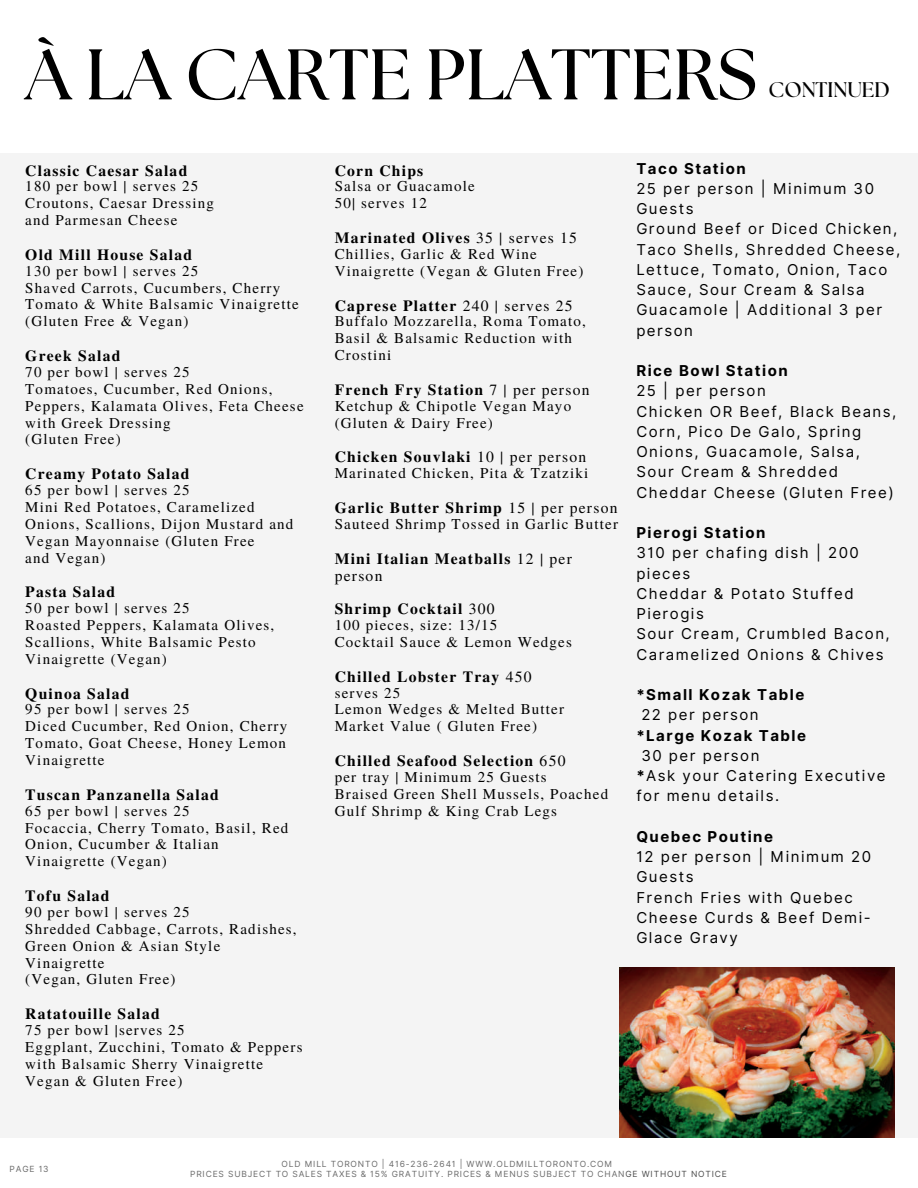
<style>
.page{position:relative;width:918px;height:1188px;background:#fff}
.page>*{position:absolute;margin:0;border:0;box-sizing:border-box;transform-origin:0 0}
.t1{font:700 71.4px "The Seasons";color:#000}
.t2{font:700 21.15px "The Seasons";color:#000}
.t3{font:700 15.6px/16.8px "Te X Gyre Termes";letter-spacing:.08em;color:#000}
.t4{font:15px/16.8px "Te X Gyre Termes";letter-spacing:.08em;color:#000}
.t5{font:15px/20.2px "Inter";letter-spacing:.1em;color:#000}
.t6{font:700 15px "Inter";letter-spacing:.1em;color:#000}
.t7{font:8.4px "Inter";letter-spacing:.1em;color:#6a6a6a}
.s1{font-weight:400}
.s2{font-weight:700}
.s3{color:#4c4c4c}
</style>
<div class="page">
<div style="left:0;top:153px;width:918px;height:985px;background:#f4f4f4"></div>
<img style="left:620px;top:968px;width:274px;height:169px">
<h1 class="t1" style="left:25px;top:42px;width:733px">À LA CARTE PLATTERS</h1>
<h2 class="t2" style="left:768px;top:81px;width:123px">CONTINUED</h2>
<p class="t3" style="left:25px;top:161px;width:164px">Classic Caesar Salad</p>
<p class="t4" style="left:25px;top:177px;width:190px">180 per bowl | serves 25<br>Croutons, Caesar Dressing and Parmesan Cheese</p>
<p class="t3" style="left:25px;top:246px;width:168px">Old Mill House Salad</p>
<p class="t4" style="left:25px;top:262px;width:275px">130 per bowl | serves 25<br>Shaved Carrots, Cucumbers, Cherry<br>Tomato &amp; White Balsamic Vinaigrette (Gluten Free &amp; Vegan)</p>
<p class="t3" style="left:25px;top:347px;width:97px">Greek Salad</p>
<p class="t4" style="left:25px;top:363px;width:280px">70 per bowl | serves 25<br>Tomatoes, Cucumber, Red Onions,<br>Peppers, Kalamata Olives, Feta Cheese with Greek Dressing<br>(Gluten Free)</p>
<p class="t3" style="left:25px;top:465px;width:166px">Creamy Potato Salad</p>
<p class="t4" style="left:25px;top:481px;width:270px">65 per bowl | serves 25<br>Mini Red Potatoes, Caramelized<br>Onions, Scallions, Dijon Mustard and<br>Vegan Mayonnaise (Gluten Free<br>and Vegan)</p>
<p class="t3" style="left:25px;top:583px;width:91px">Pasta Salad</p>
<p class="t4" style="left:25px;top:599px;width:251px">50 per bowl | serves 25<br>Roasted Peppers, Kalamata Olives,<br>Scallions, White Balsamic Pesto<br>Vinaigrette (Vegan)</p>
<p class="t3" style="left:25px;top:684px;width:106px">Quinoa Salad</p>
<p class="t4" style="left:25px;top:700px;width:263px">95 per bowl | serves 25<br>Diced Cucumber, Red Onion, Cherry<br>Tomato, Goat Cheese, Honey Lemon<br>Vinaigrette</p>
<p class="t3" style="left:25px;top:786px;width:195px">Tuscan Panzanella Salad</p>
<p class="t4" style="left:25px;top:802px;width:265px">65 per bowl | serves 25<br>Focaccia, Cherry Tomato, Basil, Red<br>Onion, Cucumber &amp; Italian<br>Vinaigrette (Vegan)</p>
<p class="t3" style="left:25px;top:887px;width:86px">Tofu Salad</p>
<p class="t4" style="left:25px;top:903px;width:273px">90 per bowl | serves 25<br>Shredded Cabbage, Carrots, Radishes,<br>Green Onion &amp; Asian Style<br>Vinaigrette<br>(Vegan, Gluten Free)</p>
<p class="t3" style="left:25px;top:1005px;width:136px">Ratatouille Salad</p>
<p class="t4" style="left:25px;top:1021px;width:279px">75 per bowl |serves 25<br>Eggplant, Zucchini, Tomato &amp; Peppers with Balsamic Sherry Vinaigrette<br>Vegan &amp; Gluten Free)</p>
<p class="t3" style="left:335px;top:161px;width:90px">Corn Chips</p>
<p class="t4" style="left:335px;top:177px;width:142px">Salsa or Guacamole<br>50| serves 12</p>
<p class="t3" style="left:335px;top:229px;width:244px">Marinated Olives <span class="s1">35 | serves 15</span></p>
<p class="t4" style="left:335px;top:245px;width:250px">Chillies, Garlic &amp; Red Wine<br>Vinaigrette (Vegan &amp; Gluten Free)</p>
<p class="t3" style="left:335px;top:296px;width:240px">Caprese Platter <span class="s1">240 | serves 25</span></p>
<p class="t4" style="left:335px;top:312px;width:253px">Buffalo Mozzarella, Roma Tomato,<br>Basil &amp; Balsamic Reduction with<br>Crostini</p>
<p class="t3" style="left:335px;top:381px;width:256px">French Fry Station <span class="s1">7 | per person</span></p>
<p class="t4" style="left:335px;top:397px;width:238px">Ketchup &amp; Chipotle Vegan Mayo (Gluten &amp; Dairy Free)</p>
<p class="t3" style="left:335px;top:448px;width:253px">Chicken Souvlaki <span class="s1">10 | per person</span></p>
<p class="t4" style="left:335px;top:464px;width:255px">Marinated Chicken, Pita &amp; Tzatziki</p>
<p class="t3" style="left:335px;top:499px;width:284px">Garlic Butter Shrimp <span class="s1">15 | per person</span></p>
<p class="t4" style="left:335px;top:515px;width:285px">Sauteed Shrimp Tossed in Garlic Butter</p>
<p class="t3" style="left:335px;top:549px;width:239px">Mini Italian Meatballs <span class="s1">12 | per person</span></p>
<p class="t3" style="left:335px;top:600px;width:161px">Shrimp Cocktail <span class="s1">300</span></p>
<p class="t4" style="left:335px;top:616px;width:239px">100 pieces, size: 13/15<br>Cocktail Sauce &amp; Lemon Wedges</p>
<p class="t3" style="left:335px;top:667px;width:198px">Chilled Lobster Tray <span class="s1">450</span></p>
<p class="t4" style="left:335px;top:683px;width:231px">serves 25<br>Lemon Wedges &amp; Melted Butter<br>Market Value ( Gluten Free)</p>
<p class="t3" style="left:335px;top:752px;width:232px">Chilled Seafood Selection <span class="s1">650</span></p>
<p class="t4" style="left:335px;top:768px;width:275px">per tray | Minimum 25 Guests<br>Braised Green Shell Mussels, Poached<br>Gulf Shrimp &amp; King Crab Legs</p>
<p class="t6" style="left:636px;top:159px;width:111px">Taco Station</p>
<p class="t5" style="left:636px;top:178px;width:265px">25 per person | Minimum 30<br>Guests<br>Ground Beef or Diced Chicken,<br>Taco Shells, Shredded Cheese,<br>Lettuce, Tomato, Onion, Taco<br>Sauce, Sour Cream &amp; Salsa<br>Guacamole | Additional 3 per person</p>
<p class="t6" style="left:636px;top:362px;width:153px">Rice Bowl Station</p>
<p class="t5" style="left:636px;top:381px;width:262px">25 | per person<br>Chicken OR Beef, Black Beans,<br>Corn, Pico De Galo, Spring<br>Onions, Guacamole, Salsa,<br>Sour Cream &amp; Shredded<br>Cheddar Cheese (Gluten Free)</p>
<p class="t6" style="left:636px;top:524px;width:131px">Pierogi Station</p>
<p class="t5" style="left:636px;top:543px;width:255px">310 per chafing dish | 200 pieces<br>Cheddar &amp; Potato Stuffed<br>Pierogis<br>Sour Cream, Crumbled Bacon,<br>Caramelized Onions &amp; Chives</p>
<p class="t6" style="left:636px;top:686px;width:170px">*Small Kozak Table</p>
<p class="t5" style="left:641px;top:705px;width:119px">22 per person</p>
<p class="t6" style="left:636px;top:726px;width:171px">*Large Kozak Table</p>
<p class="t5" style="left:636px;top:745px;width:251px;text-indent:5px">30 per person<br><span class="s2">*</span>Ask your Catering Executive for menu details.</p>
<p class="t6" style="left:636px;top:828px;width:138px">Quebec Poutine</p>
<p class="t5" style="left:636px;top:847px;width:236px">12 per person | Minimum 20<br>Guests<br>French Fries with Quebec<br>Cheese Curds &amp; Beef Demi-<br>Glace Gravy</p>
<p class="t7" style="left:10px;top:1164px;width:41px">PAGE 13</p>
<p class="t7" style="left:282px;top:1159px;width:332px">OLD MILL TORONTO | 416-236-2641 | WWW.OLDMILLTORONTO.COM</p>
<p class="t7" style="left:190px;top:1169px;width:538px">PRICES SUBJECT TO SALES TAXES &amp; 15% GRATUITY. PRICES &amp; MENUS SUBJECT TO CHAN<span class="s3">GE WITHOUT NOTICE</span></p>
</div>
